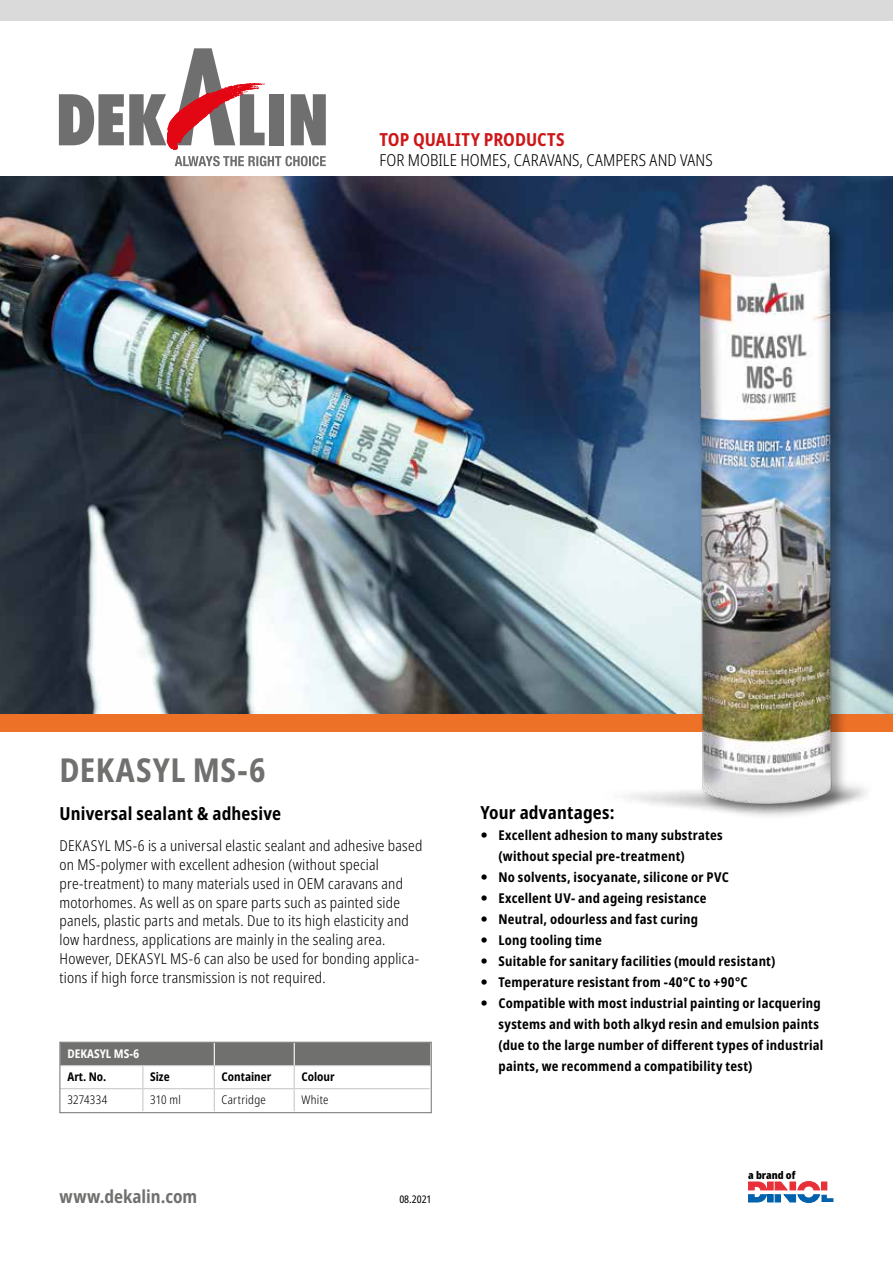
<style>
.page{position:relative;width:893px;height:1263px;background:#fff}
.page>*{position:absolute;margin:0;border:0;box-sizing:border-box;transform-origin:0 0}
.t1{font:700 condensed 33px "Noto Sans";letter-spacing:.02em;color:#70706f}
.t2{font:700 condensed 18px "Noto Sans";letter-spacing:.01em;color:#000}
.t3{font:700 condensed 18px "Noto Sans";color:#cd1719}
.t4{font:700 condensed 18px "Noto Sans";color:#70706f}
.t5{font:300 condensed 16.5px "Noto Sans";color:#000}
.t6{font:300 condensed 15px/18.8px "Noto Sans";letter-spacing:.015em;color:#000}
.t7{font:700 condensed 13.5px/21px "Noto Sans";letter-spacing:.015em;color:#000}
.t8{font:700 condensed 12px "Noto Sans";color:#000}
.t9{font:300 condensed 12px "Noto Sans";letter-spacing:.025em;color:#000}
.t10{font:700 condensed 12px "Noto Sans";color:#fff}
.t11{font:900 condensed 10.65px "Noto Sans";color:#000}
.t12{font:condensed 10.5px "Noto Sans";color:#000}
</style>
<div class="page">
<div style="left:0;top:0;width:893px;height:21px;background:#dadada"></div>
<div style="left:270px;top:94px;width:14px;height:51px;background:#706f6f"></div>
<svg style="left:291px;top:94px;width:35px;height:51px;background:#818080"></svg>
<svg style="left:59px;top:48px;width:206px;height:102px"></svg>
<svg style="left:175px;top:156px;width:151px;height:10px"></svg>
<img style="left:0;top:176px;width:893px;height:538px">
<div style="left:0;top:714px;width:893px;height:17px;background:#ee7128"></div>
<svg style="left:62px;top:1044px;width:368px;height:67px"></svg>
<div style="left:60px;top:1042px;width:372px;height:71px;border:1px solid #70706f"></div>
<svg style="left:748px;top:1181px;width:85px;height:21px"></svg>
<img style="left:659px;top:176px;width:220px;height:639px">
<h2 class="t3" style="left:379px;top:126px;width:186px">TOP QUALITY PRODUCTS</h2>
<p class="t5" style="left:379px;top:148px;width:335px">FOR MOBILE HOMES, CARAVANS, CAMPERS AND VANS</p>
<h1 class="t1" style="left:60px;top:746px;width:208px">DEKASYL MS-6</h1>
<h2 class="t2" style="left:60px;top:800px;width:223px">Universal sealant &amp; adhesive</h2>
<p class="t6" style="left:60px;top:837px;width:364px">DEKASYL MS-6 is a universal elastic sealant and adhesive based on MS-polymer with excellent adhesion (without special pre-treatment) to many materials used in OEM caravans and motorhomes. As well as on spare parts such as painted side panels, plastic parts and metals. Due to its high elasticity and low hardness, applications are mainly in the sealing area.<br>However, DEKASYL MS-6 can also be used for bonding applica&shy;tions if high force transmission is not required.</p>
<p class="t10" style="left:68px;top:1045px;width:73px">DEKASYL MS-6</p>
<p class="t8" style="left:68px;top:1068px;width:40px">Art. No.</p>
<p class="t8" style="left:150px;top:1068px;width:21px">Size</p>
<p class="t8" style="left:222px;top:1068px;width:51px">Container</p>
<p class="t8" style="left:301px;top:1068px;width:35px">Colour</p>
<p class="t9" style="left:68px;top:1092px;width:41px">3274334</p>
<p class="t9" style="left:150px;top:1092px;width:32px">310 ml</p>
<p class="t9" style="left:222px;top:1092px;width:46px">Cartridge</p>
<p class="t9" style="left:301px;top:1092px;width:29px">White</p>
<h2 class="t4" style="left:60px;top:1184px;width:139px">www.dekalin.com</h2>
<p class="t12" style="left:399px;top:1192px;width:34px">08.2021</p>
<h2 class="t2" style="left:480px;top:800px;width:136px">Your advantages:</h2>
<p class="t7" style="left:498px;top:825px;width:326px">Excellent adhesion to many substrates<br>(without special pre-treatment)<br>No solvents, isocyanate, silicone or PVC<br>Excellent UV- and ageing resistance<br>Neutral, odourless and fast curing<br>Long tooling time<br>Suitable for sanitary facilities (mould resistant)<br>Temperature resistant from -40°C to +90°C<br>Compatible with most industrial painting or lacquering systems and with both alkyd resin and emulsion paints (due to the large number of different types of industrial paints, we recommend a compatibility test)</p>
<p class="t11" style="left:748px;top:1166px;width:49px">a brand of</p>
</div>
